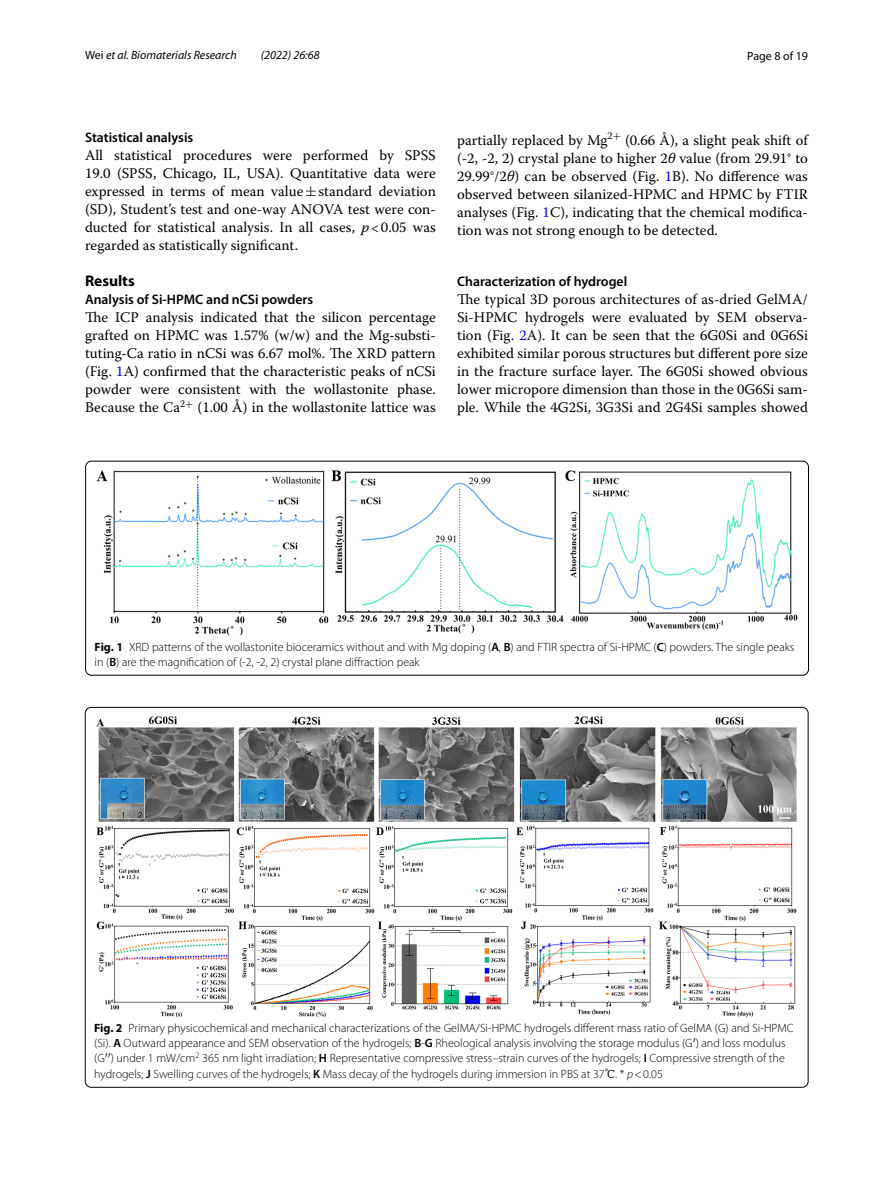
<style>
.page{position:relative;width:893px;height:1187px;background:#fff}
.page>*{position:absolute;margin:0;border:0;box-sizing:border-box;transform-origin:0 0}
.t1{font:700 15.45px "Myriad Pro";color:#000}
.t2{font:14.7px/18px "Warnock Pro";color:#000;text-align:justify}
.t3{font:600 13.8px "Myriad Pro";color:#000}
.t4{font:300 12px/15px "Myriad Pro";color:#000}
.t5{font:italic 12px "Myriad Pro";color:#000}
.t6{font:12px "Myriad Pro";color:#000}
.s1{font-style:normal}
.s2{font-family:"MTSY"}
.s3{font-style:italic}
.s4{font-family:"STIX Math"}
.s5{color:#00f}
.s6{font-weight:700}
.s7{font-weight:600}
.s8{font-family:"Code 2000";font-weight:400}
</style>
<div class="page">
<img style="left:97px;top:470px;width:700px;height:165px">
<div style="left:85px;top:461px;width:724px;height:214px;border:1px solid #000;border-radius:6px"></div>
<img style="left:96px;top:716px;width:701px;height:301px">
<p class="t5" style="left:85px;top:48px;width:153px"><span class="s1">Wei</span> et al. Biomaterials Research</p>
<p class="t5" style="left:261px;top:48px;width:60px">(2022) 26:68</p>
<p class="t6" style="left:747px;top:48px;width:62px">Page 8 of 19</p>
<p class="t3" style="left:85px;top:129px;width:110px">Statistical analysis</p>
<p class="t2" style="left:85px;top:146px;width:352px">All statistical procedures were performed by SPSS 19.0 (SPSS, Chicago, IL, USA). Quantitative data were expressed in terms of mean value<span class="s2">±</span>standard deviation (SD), Student’s test and one-way ANOVA test were con&shy;ducted for statistical analysis. In all cases, <span class="s3">p</span>&lt;0.05 was regarded as statistically significant.</p>
<p class="t1" style="left:85px;top:271px;width:51px">Results</p>
<p class="t3" style="left:85px;top:291px;width:230px">Analysis of Si‑HPMC and nCSi powders</p>
<p class="t2" style="left:85px;top:308px;width:352px">The ICP analysis indicated that the silicon percentage grafted on HPMC was 1.57% (w/w) and the Mg<span class="s4">‐</span>substi&shy;tuting<span class="s4">‐</span>Ca ratio in nCSi was 6.67 mol%. The XRD pattern (Fig. <span class="s5">1</span>A) confirmed that the characteristic peaks of nCSi powder were consistent with the wollastonite phase.<br>Because the Ca<sup>2</sup><sup>+</sup> (1.00 Å) in the wollastonite lattice was</p>
<p class="t2" style="left:457px;top:131px;width:352px">partially replaced by Mg<sup>2</sup><sup>+</sup> (0.66 Å), a slight peak shift of (-2, -2, 2) crystal plane to higher 2<span class="s3">θ</span> value (from 29.91° to 29.99°/2<span class="s3">θ</span>) can be observed (Fig. <span class="s5">1</span>B). No difference was observed between silanized-HPMC and HPMC by FTIR analyses (Fig. <span class="s5">1</span>C), indicating that the chemical modifica&shy;tion was not strong enough to be detected.</p>
<p class="t3" style="left:457px;top:273px;width:172px">Characterization of hydrogel</p>
<p class="t2" style="left:457px;top:290px;width:352px">The typical 3D porous architectures of as-dried GelMA/ Si-HPMC hydrogels were evaluated by SEM observa&shy;tion (Fig. <span class="s5">2</span>A). It can be seen that the 6G0Si and 0G6Si exhibited similar porous structures but different pore size in the fracture surface layer. The 6G0Si showed obvious lower micropore dimension than those in the 0G6Si sam&shy;ple. While the 4G2Si, 3G3Si and 2G4Si samples showed</p>
<p class="t4" style="left:95px;top:639px;width:701px"><span class="s6">Fig. 1</span> XRD patterns of the wollastonite bioceramics without and with Mg doping (<span class="s7">A</span>, <span class="s7">B</span>) and FTIR spectra of Si-HPMC (<span class="s7">C</span>) powders. The single peaks in (<span class="s7">B</span>) are the magnification of (-2, -2, 2) crystal plane diffraction peak</p>
<p class="t4" style="left:94px;top:1021px;width:701px"><span class="s6">Fig. 2</span> Primary physicochemical and mechanical characterizations of the GelMA/Si-HPMC hydrogels different mass ratio of GelMA (G) and Si-HPMC (Si). <span class="s7">A</span> Outward appearance and SEM observation of the hydrogels; <span class="s7">B</span>-<span class="s7">G</span> Rheological analysis involving the storage modulus (G ) and loss modulus (G ) under 1 mW/cm<sup>2</sup> 365 nm light irradiation; <span class="s7">H</span> Representative compressive stress–strain curves of the hydrogels; <span class="s7">I</span> Compressive strength of the hydrogels; <span class="s7">J</span> Swelling curves of the hydrogels; <span class="s7">K</span> Mass decay of the hydrogels during immersion in PBS at 37<span class="s8">℃</span>. * <span class="s3">p</span>&lt;0.05</p>
</div>
